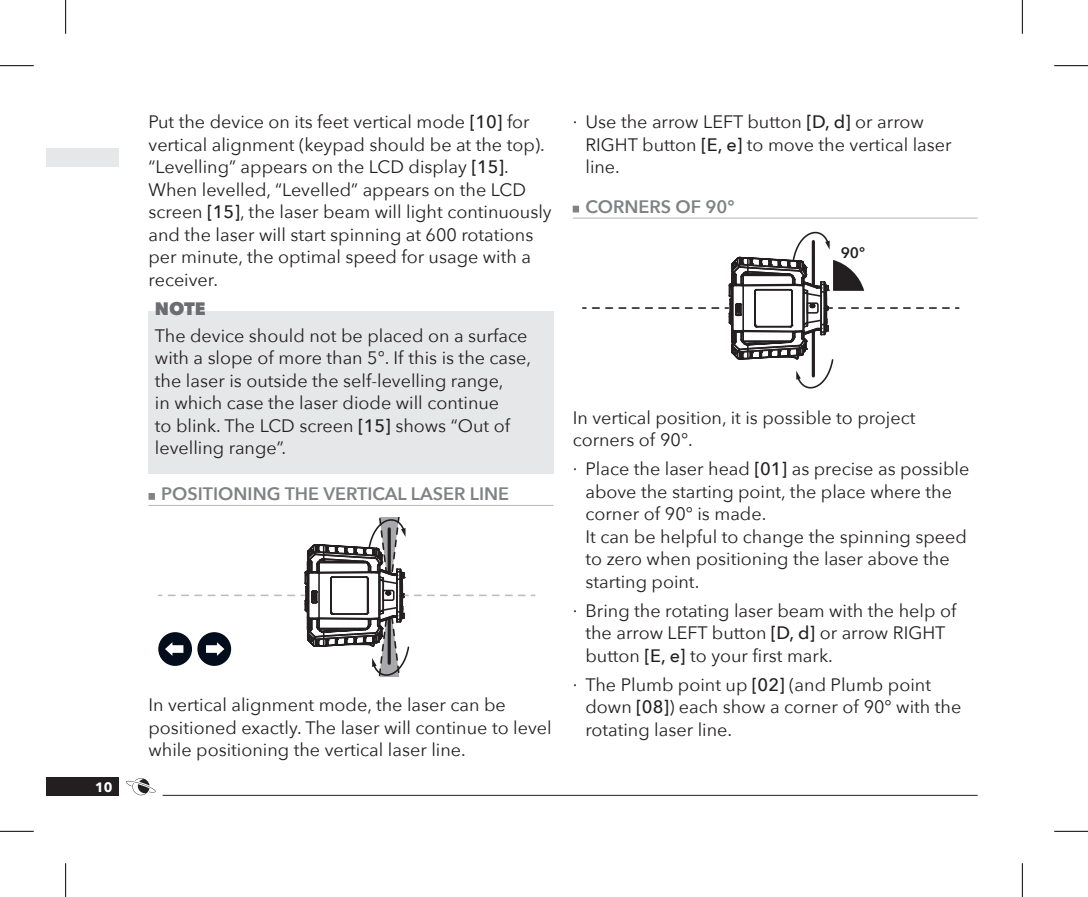
<style>
.page{position:relative;width:1088px;height:897px;background:#fff}
.page>*{position:absolute;margin:0;border:0;box-sizing:border-box;transform-origin:0 0}
.t1{font:18px/22.5px "Avenir Next";color:#231f20}
.t2{font:600 18px "Avenir Next";color:#808285}
.t3{font:800 18px "Avenir Next";color:#6c6d70}
.t4{font:600 15.08px "Avenir Next";color:#231f20}
.t5{font:700 13.5px "Avenir Next";color:#fff}
.s1{font-weight:500}
</style>
<div class="page">
<svg style="left:126px;top:778px;width:30px;height:17px"></svg>
<div style="left:47px;top:776px;width:72px;height:19px;background:#231f20"></div>
<hr style="left:163px;top:795px;width:815px;height:1px;background:#231f20">
<div style="left:47px;top:149px;width:72px;height:18px;background:#e6e7e9"></div>
<div style="left:149px;top:311px;width:405px;height:162px;background:#e6e7e9"></div>
<div style="left:149px;top:493px;width:6px;height:7px;background:#808285"></div>
<hr style="left:149px;top:505px;width:405px;height:1px;background:#bcbdc0">
<svg style="left:159px;top:517px;width:377px;height:159px"></svg>
<svg style="left:573px;top:205px;width:376px;height:184px"></svg>
<hr style="left:0;top:65px;width:34px;height:1px;background:#000">
<hr style="left:1054px;top:65px;width:34px;height:1px;background:#000">
<hr style="left:0;top:831px;width:34px;height:1px;background:#000">
<hr style="left:1054px;top:831px;width:34px;height:1px;background:#000">
<hr style="left:65px;top:0;width:1px;height:34px;background:#000">
<hr style="left:65px;top:863px;width:1px;height:34px;background:#000">
<hr style="left:1022px;top:0;width:1px;height:34px;background:#000">
<hr style="left:1022px;top:863px;width:1px;height:34px;background:#000">
<p class="t5" style="left:95px;top:775px;width:19px">10</p>
<p class="t1" style="left:149px;top:110px;width:405px">Put the device on its feet vertical mode <span class="s1">[10]</span> for vertical alignment (keypad should be at the top). “Levelling” appears on the LCD display <span class="s1">[15]</span>.<br>When levelled, “Levelled” appears on the LCD screen <span class="s1">[15]</span>, the laser beam will light continuously and the laser will start spinning at 600 rotations per minute, the optimal speed for usage with a receiver.</p>
<p class="t3" style="left:155px;top:297px;width:52px">NOTE</p>
<p class="t1" style="left:155px;top:323px;width:378px">The device should not be placed on a surface with a slope of more than 5°. If this is the case, the laser is outside the self-levelling range,<br>in which case the laser diode will continue<br>to blink. The LCD screen <span class="s1">[15]</span> shows “Out of levelling range”.</p>
<p class="t2" style="left:161px;top:478px;width:349px">POSITIONING THE VERTICAL LASER LINE</p>
<p class="t1" style="left:149px;top:693px;width:405px">In vertical alignment mode, the laser can be positioned exactly. The laser will continue to level while positioning the vertical laser line.</p>
<p class="t1" style="left:585px;top:110px;width:368px;text-indent:-13px">· Use the arrow LEFT button <span class="s1">[D, d]</span> or arrow<br>RIGHT button <span class="s1">[E, e]</span> to move the vertical laser line.</p>
<p class="t2" style="left:585px;top:191px;width:151px">CORNERS OF 90°</p>
<p class="t4" style="left:841px;top:240px;width:26px">90°</p>
<p class="t1" style="left:573px;top:406px;width:344px">In vertical position, it is possible to project corners of 90°.</p>
<p class="t1" style="left:585px;top:457px;width:385px;text-indent:-13px">· Place the laser head <span class="s1">[01]</span> as precise as possible above the starting point, the place where the corner of 90° is made.<br>It can be helpful to change the spinning speed to zero when positioning the laser above the starting point.</p>
<p class="t1" style="left:585px;top:598px;width:372px;text-indent:-13px">· Bring the rotating laser beam with the help of the arrow LEFT button <span class="s1">[D, d]</span> or arrow RIGHT button <span class="s1">[E, e]</span> to your first mark.</p>
<p class="t1" style="left:585px;top:672px;width:377px;text-indent:-13px">· The Plumb point up <span class="s1">[02]</span> (and Plumb point down <span class="s1">[08]</span>) each show a corner of 90° with the rotating laser line.</p>
</div>
